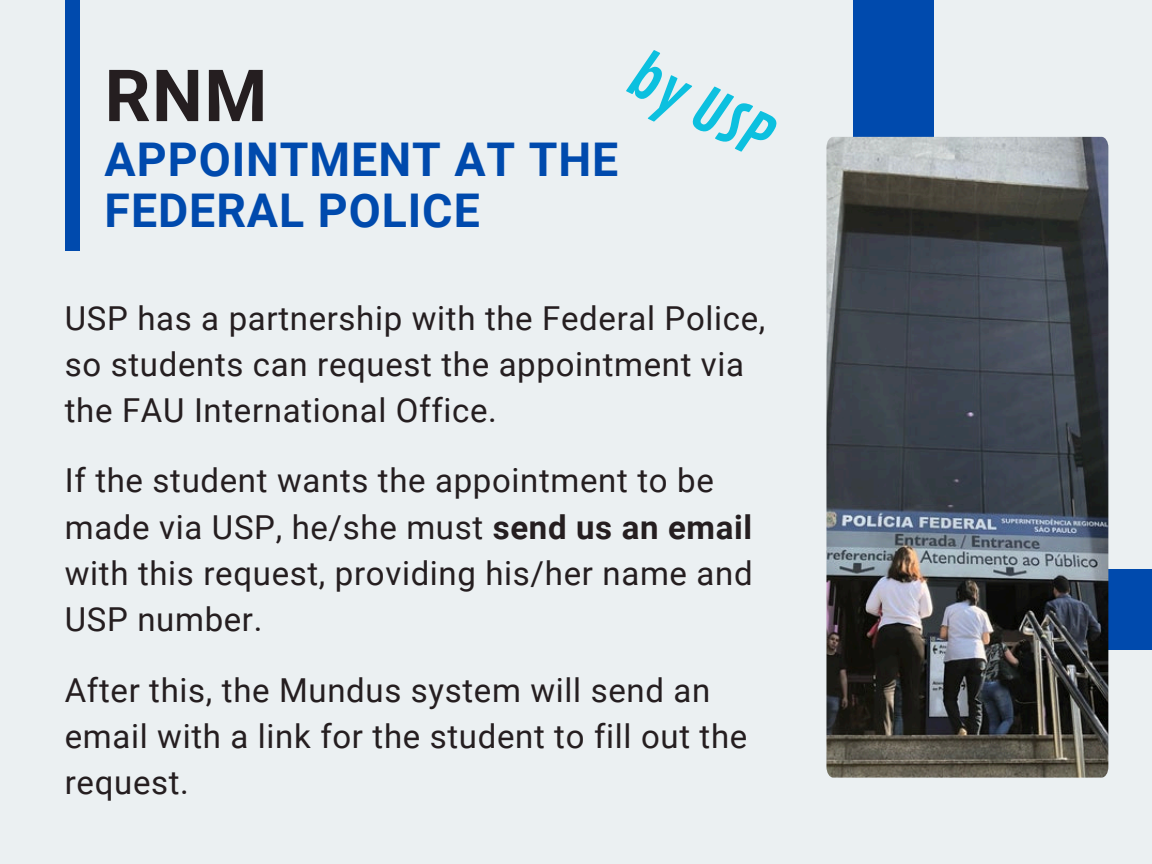
<style>
.page{position:relative;width:1152px;height:864px;background:#ebf0f2}
.page>*{position:absolute;margin:0;border:0;box-sizing:border-box;transform-origin:0 0}
.t1{font:700 72px "Roboto";color:#251e20}
.t2{font:60px "Contrail One";color:#0cc0df}
.t3{font:700 46.5px/50.7px "Roboto";letter-spacing:.02em;color:#004aad}
.t4{font:33px/46.2px "Roboto";letter-spacing:.02em;color:#251e20}
.s1{font-weight:700}
</style>
<div class="page">
<div style="left:65px;top:0;width:14px;height:251px;background:#004aad"></div>
<div style="left:853px;top:0;width:81px;height:139px;background:#004aad"></div>
<div style="left:1087px;top:569px;width:65px;height:81px;background:#004aad"></div>
<img style="left:826px;top:137px;width:282px;height:641px">
<h1 class="t1" style="left:105px;top:54px;width:164px">RNM</h1>
<h1 class="t3" style="left:105px;top:135px;width:515px">APPOINTMENT AT THE<br>FEDERAL POLICE</h1>
<p class="t2" style="left:650px;top:39px;width:154px;rotate:28deg">by USP</p>
<h2 class="t4" style="left:65px;top:295px;width:702px">USP has a partnership with the Federal Police, so students can request the appointment via the FAU International Office.</h2>
<p class="t4" style="left:65px;top:458px;width:689px">If the student wants the appointment to be made via USP, he/she must <span class="s1">send us an email </span>with this request, providing his/her name and USP number.</p>
<p class="t4" style="left:65px;top:667px;width:684px">After this, the Mundus system will send an email with a link for the student to fill out the request.</p>
</div>
